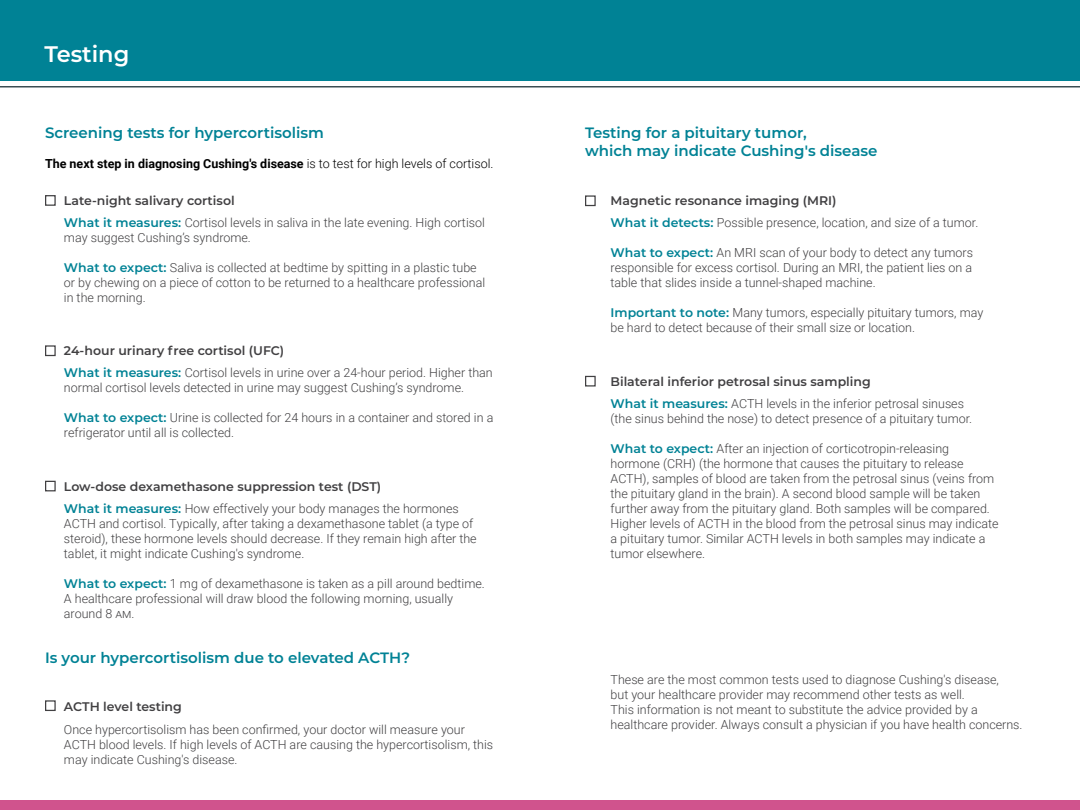
<style>
.page{position:relative;width:1080px;height:810px;background:#fff}
.page>*{position:absolute;margin:0;border:0;box-sizing:border-box;transform-origin:0 0}
.t1{font:600 22.5px "Montserrat";color:#fff}
.t2{font:600 15px/18px "Montserrat";color:#008295}
.t3{font:300 12.5px/15px "Roboto";color:#414042}
.t4{font:600 12.5px "Montserrat";color:#414042}
.t5{font:700 12.5px "Roboto";color:#000}
.s1{font-weight:300}
.s2{font-family:"Montserrat";font-weight:600;color:#008295}
</style>
<div class="page">
<div style="left:0;top:0;width:540px;height:81px;background:#008295"></div>
<hr style="left:0;top:86px;width:540px;height:1px;background:#162c33">
<div style="left:0;top:800px;width:540px;height:10px;background:#d0538d"></div>
<div style="left:540px;top:0;width:540px;height:81px;background:#008295"></div>
<hr style="left:540px;top:86px;width:540px;height:1px;background:#162c33">
<div style="left:540px;top:800px;width:540px;height:10px;background:#d0538d"></div>
<div style="left:45px;top:195px;width:11px;height:11px;background:#fff;border:1px solid #414042"></div>
<div style="left:45px;top:345px;width:11px;height:11px;background:#fff;border:1px solid #414042"></div>
<div style="left:45px;top:481px;width:11px;height:10px;background:#fff;border:1px solid #414042"></div>
<div style="left:45px;top:700px;width:11px;height:11px;background:#fff;border:1px solid #414042"></div>
<div style="left:585px;top:195px;width:11px;height:11px;background:#fff;border:1px solid #414042"></div>
<div style="left:585px;top:376px;width:11px;height:11px;background:#fff;border:1px solid #414042"></div>
<h1 class="t1" style="left:44px;top:38px;width:87px">Testing</h1>
<p class="t2" style="left:45px;top:123px;width:281px">Screening tests for hypercortisolism</p>
<p class="t5" style="left:45px;top:155px;width:450px">The next step in diagnosing Cushing's disease <span class="s1">is to test for high levels of cortisol.</span></p>
<p class="t4" style="left:64px;top:192px;width:172px">Late-night salivary cortisol</p>
<p class="t3" style="left:64px;top:215px;width:422px"><span class="s2">What it measures:</span> Cortisol levels in saliva in the late evening. High cortisol may suggest Cushing’s syndrome.</p>
<p class="t3" style="left:64px;top:260px;width:423px"><span class="s2">What to expect:</span> Saliva is collected at bedtime by spitting in a plastic tube or by chewing on a piece of cotton to be returned to a healthcare professional in the morning.</p>
<p class="t4" style="left:64px;top:342px;width:222px">24-hour urinary free cortisol (UFC)</p>
<p class="t3" style="left:64px;top:365px;width:430px"><span class="s2">What it measures:</span> Cortisol levels in urine over a 24-hour period. Higher than normal cortisol levels detected in urine may suggest Cushing’s syndrome.</p>
<p class="t3" style="left:64px;top:410px;width:431px"><span class="s2">What to expect:</span> Urine is collected for 24 hours in a container and stored in a refrigerator until all is collected.</p>
<p class="t4" style="left:64px;top:477px;width:319px">Low-dose dexamethasone suppression test (DST)</p>
<p class="t3" style="left:64px;top:501px;width:414px"><span class="s2">What it measures:</span> How effectively your body manages the hormones ACTH and cortisol. Typically, after taking a dexamethasone tablet (a type of steroid), these hormone levels should decrease. If they remain high after the tablet, it might indicate Cushing's syndrome.</p>
<p class="t3" style="left:64px;top:575px;width:422px"><span class="s2">What to expect:</span> 1 mg of dexamethasone is taken as a pill around bedtime.<br>A healthcare professional will draw blood the following morning, usually around 8 am.</p>
<p class="t2" style="left:45px;top:648px;width:367px">Is your hypercortisolism due to elevated ACTH?</p>
<p class="t4" style="left:64px;top:698px;width:119px">ACTH level testing</p>
<p class="t3" style="left:64px;top:721px;width:431px">Once hypercortisolism has been confirmed, your doctor will measure your<br>ACTH blood levels. If high levels of ACTH are causing the hypercortisolism, this may indicate Cushing's disease.</p>
<p class="t2" style="left:585px;top:123px;width:294px">Testing for a pituitary tumor,<br>which may indicate Cushing's disease</p>
<p class="t4" style="left:611px;top:192px;width:228px">Magnetic resonance imaging (MRI)</p>
<p class="t3" style="left:611px;top:215px;width:369px"><span class="s2">What it detects:</span> Possible presence, location, and size of a tumor.</p>
<p class="t3" style="left:611px;top:245px;width:364px;text-align:justify"><span class="s2">What to expect:</span> An MRI scan of your body to detect any tumors responsible for excess cortisol. During an MRI, the patient lies on a table that slides inside a tunnel-shaped machine.</p>
<p class="t3" style="left:611px;top:305px;width:374px"><span class="s2">Important to note:</span> Many tumors, especially pituitary tumors, may be hard to detect because of their small size or location.</p>
<p class="t4" style="left:611px;top:373px;width:262px">Bilateral inferior petrosal sinus sampling</p>
<p class="t3" style="left:611px;top:396px;width:363px"><span class="s2">What it measures:</span> ACTH levels in the inferior petrosal sinuses (the sinus behind the nose) to detect presence of a pituitary tumor.</p>
<p class="t3" style="left:611px;top:440px;width:390px"><span class="s2">What to expect:</span> After an injection of corticotropin-releasing hormone (CRH) (the hormone that causes the pituitary to release ACTH), samples of blood are taken from the petrosal sinus (veins from the pituitary gland in the brain). A second blood sample will be taken further away from the pituitary gland. Both samples will be compared.<br>Higher levels of ACTH in the blood from the petrosal sinus may indicate a pituitary tumor. Similar ACTH levels in both samples may indicate a tumor elsewhere.</p>
<p class="t3" style="left:611px;top:671px;width:414px">These are the most common tests used to diagnose Cushing's disease,<br>but your healthcare provider may recommend other tests as well.<br>This information is not meant to substitute the advice provided by a healthcare provider. Always consult a physician if you have health concerns.</p>
</div>
